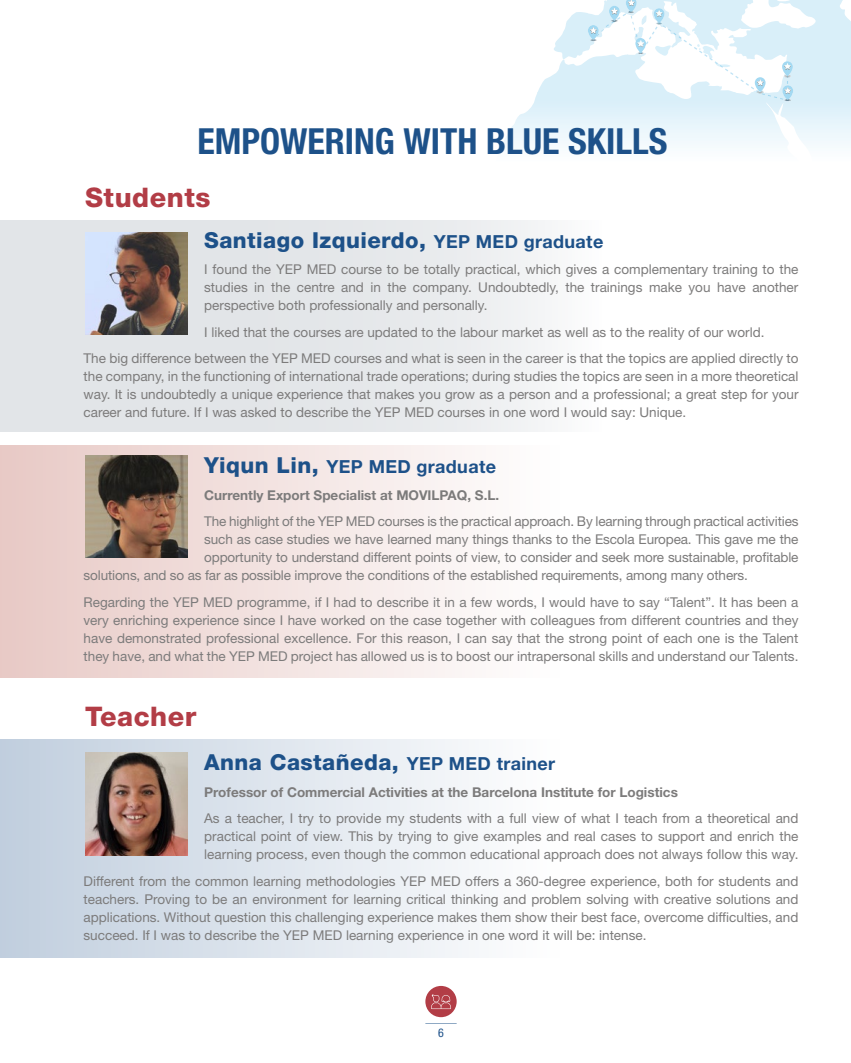
<style>
.page{position:relative;width:851px;height:1063px;background:#fff}
.page>*{position:absolute;margin:0;border:0;box-sizing:border-box;transform-origin:0 0}
.t1{font:700 condensed 36px "Helvetica Neue LT Std";color:#1d5189}
.t2{font:800 27px "Helvetica Neue LT Std";letter-spacing:.02em;color:#b23d46}
.t3{font:800 22.05px "Helvetica Neue LT Std";letter-spacing:.02em;color:#1d5189}
.t4{font:700 18px "Helvetica Neue LT Std";letter-spacing:.02em;color:#1d5189}
.t5{font:13.5px/18px "Helvetica Neue LT Std";color:#7c7b7b;text-align:justify}
.t6{font:700 13.5px "Helvetica Neue LT Std";color:#7c7b7b}
.t7{font:condensed 12px "Helvetica Neue LT Std";color:#1d5189}
.s1{font-weight:700;font-size:18px}
.s2{font-weight:800;font-size:22.05px}
</style>
<div class="page">
<div style="left:425px;top:986px;width:31px;height:31px;background:#b23d46;border-radius:50%"></div>
<svg style="left:431px;top:994px;width:20px;height:15px"></svg>
<hr style="left:425px;top:1022px;width:31px;height:1px;background:#1d5189">
<div style="left:0;top:739px;width:850px;height:219px;background:linear-gradient(to right,#c7d3e1,#fff)"></div>
<div style="left:0;top:446px;width:850px;height:232px;background:linear-gradient(to right,#eacfcc,#fff)"></div>
<div style="left:0;top:220px;width:850px;height:212px;background:linear-gradient(to right,#d9dde0,#fff)"></div>
<div style="left:519px;top:93px;width:331px;height:23px;background:#dcf0fa"></div>
<img style="left:537px;top:25px;width:51px;height:68px">
<img style="left:765px;top:0;width:50px;height:47px">
<img style="left:566px;top:12px;width:22px;height:13px">
<img style="left:767px;top:95px;width:15px;height:5px">
<svg style="left:782px;top:61px;width:11px;height:40px"></svg>
<img style="left:784px;top:63px;width:6px;height:14px">
<svg style="left:588px;top:0;width:177px;height:95px"></svg>
<img style="left:655px;top:10px;width:7px;height:15px">
<img style="left:85px;top:456px;width:102px;height:102px">
<img style="left:85px;top:753px;width:102px;height:102px">
<img style="left:85px;top:232px;width:102px;height:102px">
<h1 class="t1" style="left:197px;top:119px;width:471px">EMPOWERING WITH BLUE SKILLS</h1>
<h2 class="t2" style="left:85px;top:181px;width:127px">Students</h2>
<h3 class="t3" style="left:204px;top:227px;width:400px">Santiago Izquierdo, <span class="s1">YEP MED graduate</span></h3>
<p class="t5" style="left:204px;top:260px;width:595px">I found the YEP MED course to be totally practical, which gives a complementary training to the studies in the centre and in the company. Undoubtedly, the trainings make you have another perspective both professionally and personally.</p>
<p class="t5" style="left:84px;top:319px;width:716px;line-height:26.5px;text-indent:121px">I liked that the courses are updated to the labour market as well as to the reality of our world.<br>The big difference between the YEP MED courses and what is seen in the career is that the topics are applied directly to</p>
<p class="t5" style="left:84px;top:367px;width:716px">the company, in the functioning of international trade operations; during studies the topics are seen in a more theoretical way. It is undoubtedly a unique experience that makes you grow as a person and a professional; a great step for your career and future. If I was asked to describe the YEP MED courses in one word I would say: Unique.</p>
<h3 class="t4" style="left:204px;top:456px;width:293px"><span class="s2">Yiqun Lin,</span> YEP MED graduate</h3>
<p class="t6" style="left:204px;top:487px;width:296px">Currently Export Specialist at MOVILPAQ, S.L.</p>
<p class="t5" style="left:204px;top:512px;width:595px">The highlight of the YEP MED courses is the practical approach. By learning through practical activities</p>
<p class="t5" style="left:204px;top:530px;width:595px">such as case studies we have learned many things thanks to the Escola Europea. This gave me the</p>
<p class="t5" style="left:204px;top:548px;width:595px">opportunity to understand different points of view, to consider and seek more sustainable, profitable</p>
<p class="t5" style="left:84px;top:566px;width:665px">solutions, and so as far as possible improve the conditions of the established requirements, among many others.</p>
<p class="t5" style="left:84px;top:593px;width:716px">Regarding the YEP MED programme, if I had to describe it in a few words, I would have to say “Talent”. It has been a very enriching experience since I have worked on the case together with colleagues from different countries and they have demonstrated professional excellence. For this reason, I can say that the strong point of each one is the Talent they have, and what the YEP MED project has allowed us is to boost our intrapersonal skills and understand our Talents.</p>
<h2 class="t2" style="left:85px;top:700px;width:113px">Teacher</h2>
<h3 class="t3" style="left:204px;top:749px;width:352px">Anna Castañeda, <span class="s1">YEP MED trainer</span></h3>
<p class="t6" style="left:204px;top:784px;width:475px">Professor of Commercial Activities at the Barcelona Institute for Logistics</p>
<p class="t5" style="left:204px;top:809px;width:595px">As a teacher, I try to provide my students with a full view of what I teach from a theoretical and practical point of view. This by trying to give examples and real cases to support and enrich the learning process, even though the common educational approach does not always follow this way.</p>
<p class="t5" style="left:84px;top:872px;width:716px">Different from the common learning methodologies YEP MED offers a 360-degree experience, both for students and teachers. Proving to be an environment for learning critical thinking and problem solving with creative solutions and applications. Without question this challenging experience makes them show their best face, overcome difficulties, and succeed. If I was to describe the YEP MED learning experience in one word it will be: intense.</p>
<p class="t7" style="left:438px;top:1026px;width:7px">6</p>
</div>
